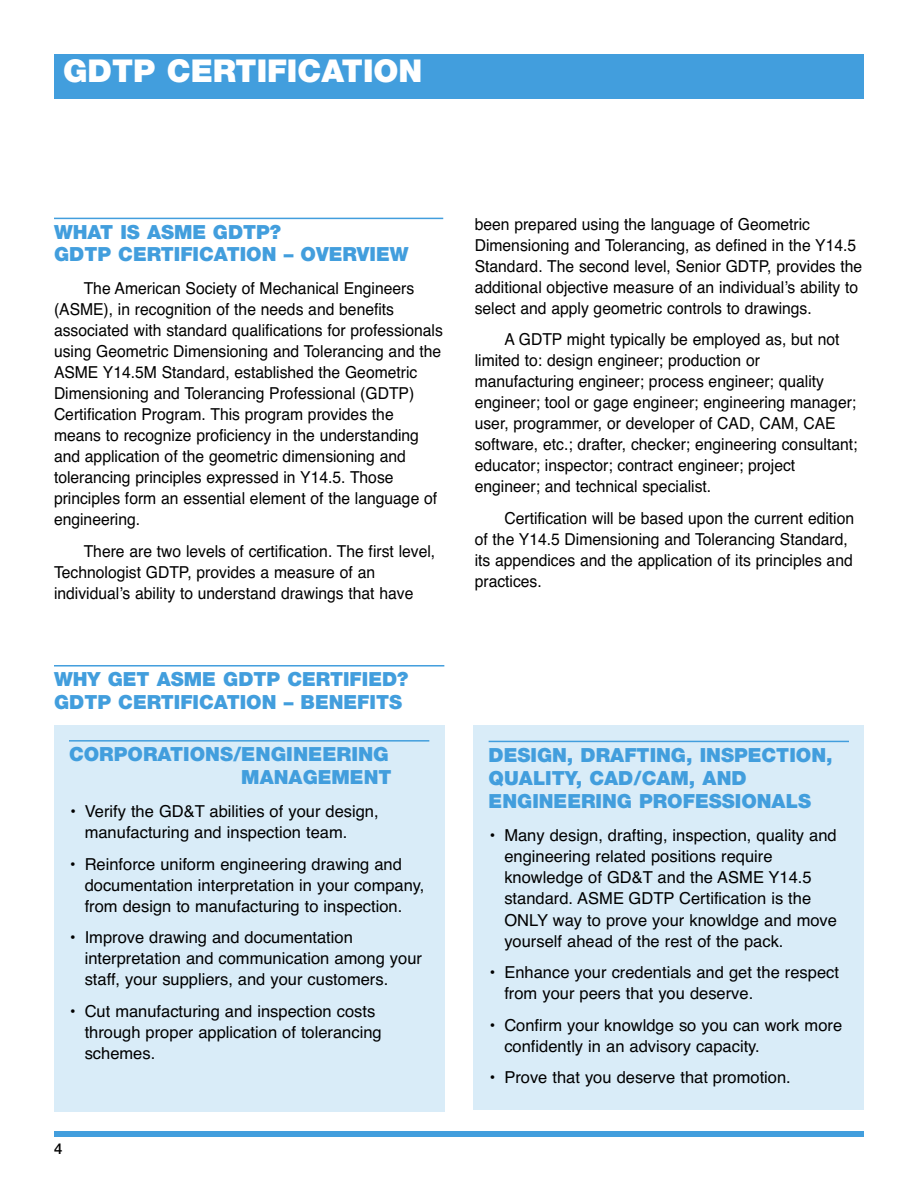
<style>
.page{position:relative;width:918px;height:1188px;background:#fff}
.page>*{position:absolute;margin:0;border:0;box-sizing:border-box;transform-origin:0 0}
.t1{font:900 31.5px "Helvetica Neue LT Std";color:#fff}
.t2{font:900 19.5px/23.4px "Helvetica Neue LT Std";color:#429edd}
.t3{font:16.5px/21px "Helvetica";color:#000;scale:.95 1}
.t4{font:16.5px/21px "Helvetica";color:#000}
.t5{font:500 15px "Helvetica Neue";color:#000}
</style>
<div class="page">
<div style="left:54px;top:1131px;width:810px;height:6px;background:#429edd"></div>
<div style="left:54px;top:54px;width:810px;height:45px;background:#429edd"></div>
<hr style="left:54px;top:218px;width:389px;height:1px;background:#429edd">
<div style="left:54px;top:725px;width:390px;height:387px;background:#d9ecf8"></div>
<hr style="left:69px;top:740px;width:360px;height:2px;background:#429edd">
<div style="left:474px;top:726px;width:390px;height:384px;background:#d9ecf8"></div>
<hr style="left:489px;top:741px;width:360px;height:1px;background:#429edd">
<hr style="left:54px;top:665px;width:390px;height:2px;background:#429edd">
<h1 class="t1" style="left:63px;top:60px;width:361px">GDTP CERTIFICATION</h1>
<p class="t2" style="left:54px;top:222px;width:356px;line-height:22.5px">WHAT IS ASME GDTP?<br>GDTP CERTIFICATION – OVERVIEW</p>
<p class="t3" style="left:54px;top:278px;width:411px;text-indent:30px">The American Society of Mechanical Engineers (ASME), in recognition of the needs and benefits associated with standard qualifications for professionals using Geometric Dimensioning and Tolerancing and the ASME Y14.5M Standard, established the Geometric Dimensioning and Tolerancing Professional (GDTP)<br>Certification Program. This program provides the means to recognize proficiency in the understanding and application of the geometric dimensioning and tolerancing principles expressed in Y14.5. Those principles form an essential element of the language of engineering.</p>
<p class="t3" style="left:54px;top:541px;width:403px;text-indent:30px">There are two levels of certification. The first level,<br>Technologist GDTP, provides a measure of an individual’s ability to understand drawings that have</p>
<p class="t2" style="left:54px;top:669px;width:356px;line-height:22.5px">WHY GET ASME GDTP CERTIFIED?<br>GDTP CERTIFICATION – BENEFITS</p>
<p class="t2" style="left:69px;top:744px;width:324px;text-align:right">CORPORATIONS/ENGINEERING<br>MANAGEMENT</p>
<p class="t4" style="left:85px;top:801px;width:295px;text-indent:-16px">• Verify the GD&amp;T abilities of your design, manufacturing and inspection team.</p>
<p class="t4" style="left:85px;top:854px;width:341px;text-indent:-16px">• Reinforce uniform engineering drawing and documentation interpretation in your company, from design to manufacturing to inspection.</p>
<p class="t4" style="left:85px;top:927px;width:339px;text-indent:-16px">• Improve drawing and documentation interpretation and communication among your staff, your suppliers, and your customers.</p>
<p class="t4" style="left:85px;top:1001px;width:299px;text-indent:-16px">• Cut manufacturing and inspection costs through proper application of tolerancing schemes.</p>
<p class="t5" style="left:54px;top:1143px;width:10px">4</p>
<p class="t3" style="left:475px;top:214px;width:409px">been prepared using the language of Geometric Dimensioning and Tolerancing, as defined in the Y14.5<br>Standard. The second level, Senior GDTP, provides the additional objective measure of an individual’s ability to select and apply geometric controls to drawings.</p>
<p class="t3" style="left:475px;top:329px;width:405px;text-indent:30px">A GDTP might typically be employed as, but not limited to: design engineer; production or manufacturing engineer; process engineer; quality engineer; tool or gage engineer; engineering manager; user, programmer, or developer of CAD, CAM, CAE software, etc.; drafter, checker; engineering consultant; educator; inspector; contract engineer; project engineer; and technical specialist.</p>
<p class="t3" style="left:475px;top:508px;width:401px;text-indent:30px">Certification will be based upon the current edition of the Y14.5 Dimensioning and Tolerancing Standard, its appendices and the application of its principles and practices.</p>
<p class="t2" style="left:489px;top:745px;width:346px">DESIGN, DRAFTING, INSPECTION,<br>QUALITY, CAD/CAM, AND<br>ENGINEERING PROFESSIONALS</p>
<p class="t4" style="left:504px;top:825px;width:334px;text-indent:-16px">• Many design, drafting, inspection, quality and engineering related positions require knowledge of GD&amp;T and the ASME Y14.5 standard. ASME GDTP Certification is the ONLY way to prove your knowldge and move yourself ahead of the rest of the pack.</p>
<p class="t4" style="left:504px;top:962px;width:336px;text-indent:-16px">• Enhance your credentials and get the respect from your peers that you deserve.</p>
<p class="t4" style="left:504px;top:1014px;width:339px;text-indent:-16px">• Confirm your knowldge so you can work more confidently in an advisory capacity.</p>
<p class="t4" style="left:489px;top:1067px;width:304px">• Prove that you deserve that promotion.</p>
</div>
